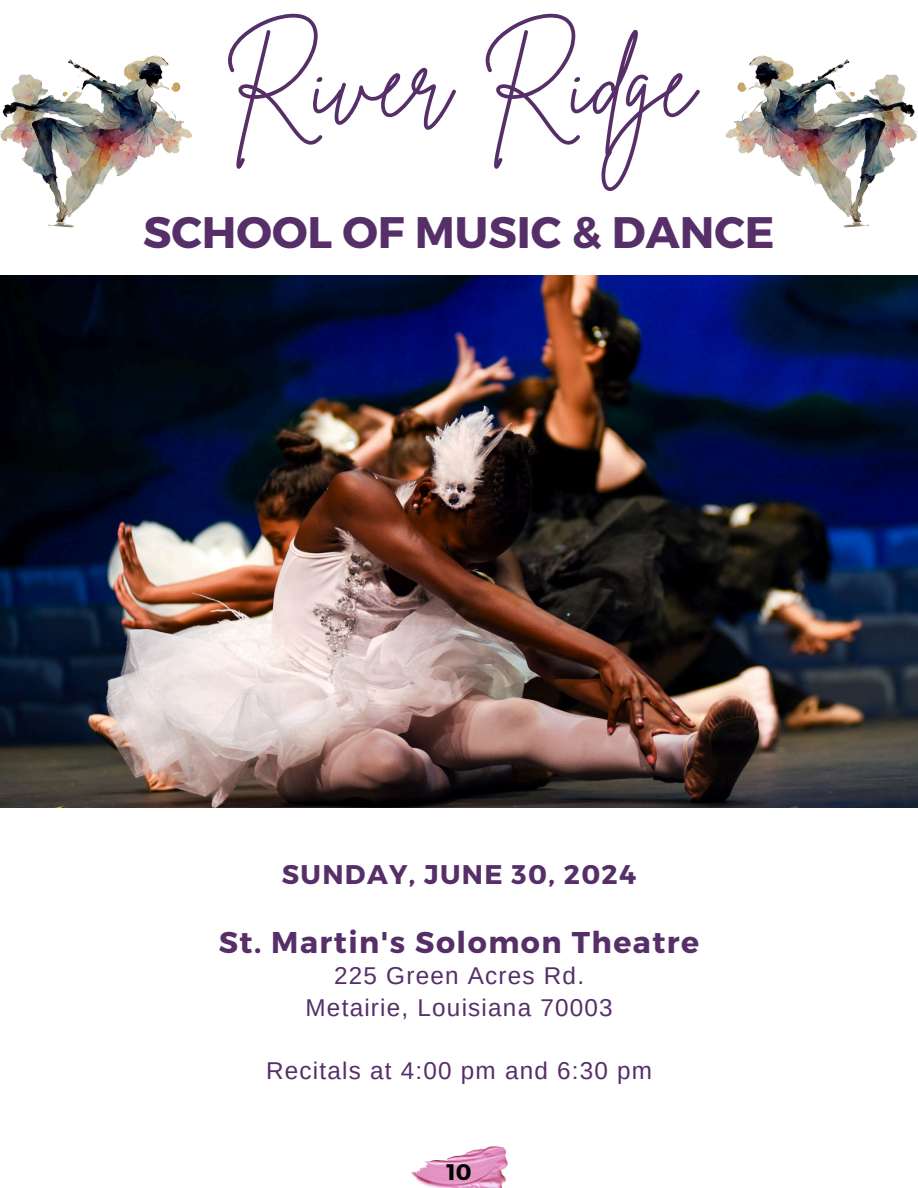
<style>
.page{position:relative;width:918px;height:1188px;background:#fff}
.page>*{position:absolute;margin:0;border:0;box-sizing:border-box;transform-origin:0 0}
.t1{font:97.5px "Brittany Signature";color:#562f69}
.t2{font:700 44.1px "Montserrat";color:#562f69}
.t3{font:700 30px "Montserrat";letter-spacing:.05em;color:#562f69}
.t4{font:700 27px "Montserrat";letter-spacing:.05em;color:#562f69}
.t5{font:24.3px/31.5px "Arimo";letter-spacing:.05em;color:#562f69;text-align:center}
.t6{font:700 22.5px "Montserrat";color:#000}
</style>
<div class="page">
<img style="left:0;top:275px;width:918px;height:532px">
<img style="left:411px;top:1146px;width:96px;height:42px">
<img style="left:0;top:55px;width:193px;height:173px">
<img style="left:725px;top:55px;width:193px;height:173px">
<h2 class="t1" style="left:223px;top:19px;width:473px">River Ridge</h2>
<p class="t2" style="left:143px;top:203px;width:633px">SCHOOL OF MUSIC &amp; DANCE</p>
<h4 class="t4" style="left:282px;top:857px;width:356px">SUNDAY, JUNE 30, 2024</h4>
<h3 class="t3" style="left:219px;top:923px;width:482px">St. Martin's Solomon Theatre</h3>
<h3 class="t5" style="left:306px;top:960px;width:309px">225 Green Acres Rd.<br>Metairie, Louisiana 70003</h3>
<p class="t5" style="left:266px;top:1055px;width:387px">Recitals at 4:00 pm and 6:30 pm</p>
<p class="t6" style="left:446px;top:1157px;width:27px">10</p>
</div>
